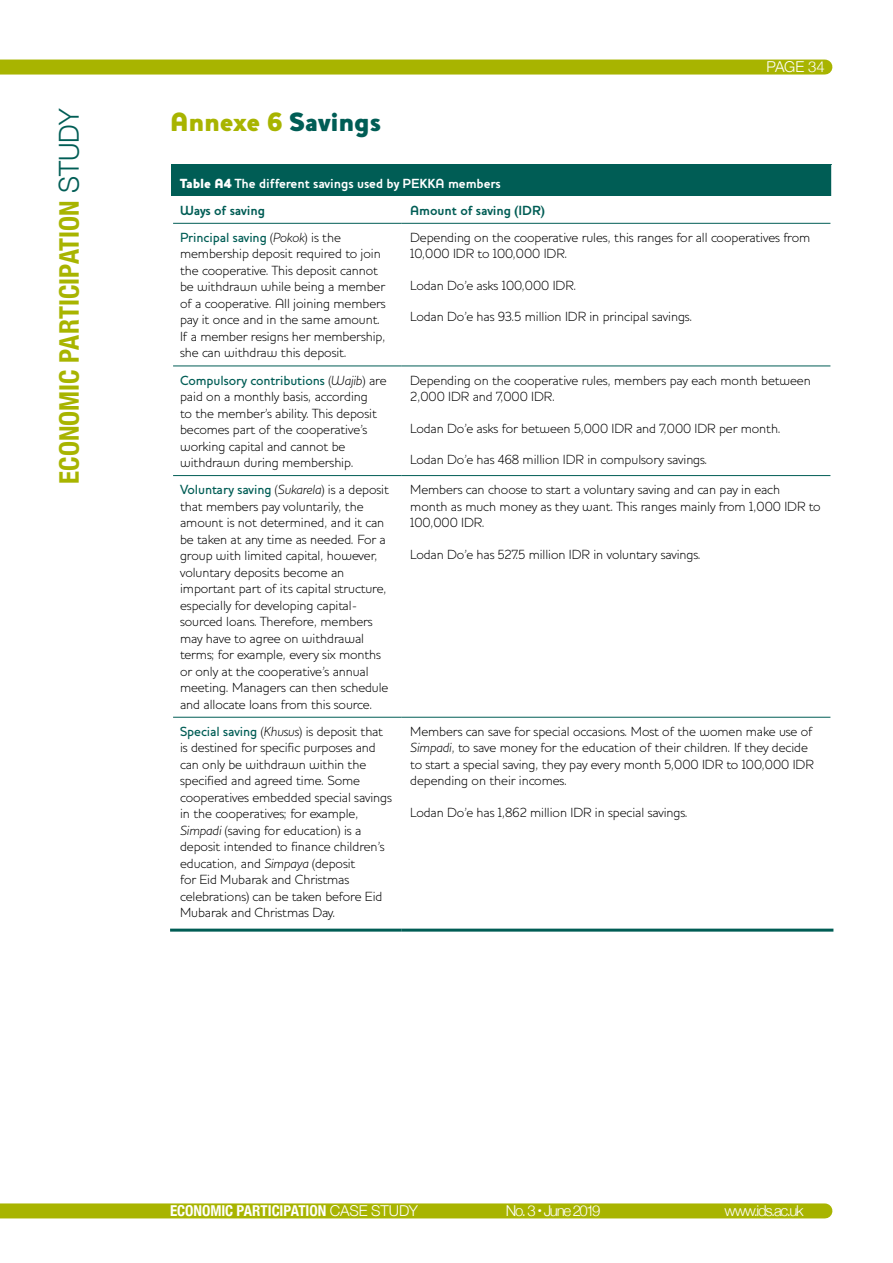
<style>
.page{position:relative;width:893px;height:1263px;background:#fff}
.page>*{position:absolute;margin:0;border:0;box-sizing:border-box;transform-origin:0 0}
.t1{font:700 condensed 27px "Helvetica Neue";color:#a8b400}
.t2{font:800 27px "Houschka";letter-spacing:-.01em;color:#a8b400}
.t3{font:300 15px "Helvetica Neue";letter-spacing:-.08em;color:#fff}
.t4{font:700 condensed 15px "Helvetica Neue";letter-spacing:-.005em;color:#fff}
.t5{font:300 13.5px/16.5px "Houschka";letter-spacing:-.005em;color:#000}
.t6{font:700 13.5px/27.2px "Houschka";letter-spacing:-.005em;color:#fff}
.t7{font:700 13.5px "Houschka";letter-spacing:-.005em;color:#005d55}
.s1{font-weight:300;font-stretch:normal;font-size:27.6px;color:#005d55}
.s2{color:#005d55}
.s3{font-weight:800}
.s4{font-weight:500;color:#005d55}
.s5{font-style:italic}
.s6{font-weight:300;font-stretch:normal}
</style>
<div class="page">
<div style="left:0;top:1203px;width:825px;height:15px;background:#a8b400"></div>
<div style="left:0;top:60px;width:825px;height:15px;background:#a8b400"></div>
<div style="left:172px;top:165px;width:660px;height:31px;background:#005d55"></div>
<hr style="left:173px;top:223px;width:229px;height:1px;background:#005d55">
<hr style="left:402px;top:223px;width:428px;height:1px;background:#005d55">
<hr style="left:173px;top:366px;width:229px;height:1px;background:#005d55">
<hr style="left:402px;top:366px;width:428px;height:1px;background:#005d55">
<hr style="left:173px;top:475px;width:229px;height:1px;background:#005d55">
<hr style="left:402px;top:475px;width:428px;height:1px;background:#005d55">
<hr style="left:173px;top:717px;width:229px;height:1px;background:#005d55">
<hr style="left:402px;top:717px;width:428px;height:1px;background:#005d55">
<hr style="left:170px;top:929px;width:232px;height:3px;background:#005d55">
<hr style="left:402px;top:929px;width:431px;height:3px;background:#005d55">
<hr style="left:831px;top:165px;width:2px;height:31px;background:#fff">
<p class="t3" style="left:766px;top:55px;width:60px">PAGE 34</p>
<h1 class="t1" style="left:47px;top:484px;width:377px;rotate:-90deg">ECONOMIC PARTICIPATION <span class="s1">STUDY</span></h1>
<h1 class="t2" style="left:170px;top:106px;width:212px">Annexe 6 <span class="s2">Savings</span></h1>
<p class="t6" style="left:180px;top:169px;width:322px"><span class="s3">Table A4</span> The different savings used by PEKKA members<br><span class="s2">Ways of saving</span></p>
<p class="t7" style="left:410px;top:202px;width:136px">Amount of saving (IDR)</p>
<p class="t5" style="left:180px;top:229px;width:207px"><span class="s4">Principal saving</span> (<span class="s5">Pokok</span>) is the membership deposit required to join the cooperative. This deposit cannot be withdrawn while being a member of a cooperative. All joining members pay it once and in the same amount.<br>If a member resigns her membership, she can withdraw this deposit.</p>
<p class="t5" style="left:410px;top:229px;width:401px">Depending on the cooperative rules, this ranges for all cooperatives from<br>10,000 IDR to 100,000 IDR.</p>
<p class="t5" style="left:410px;top:277px;width:168px">Lodan Do’e asks 100,000 IDR.</p>
<p class="t5" style="left:410px;top:309px;width:284px">Lodan Do’e has 93.5 million IDR in principal savings.</p>
<p class="t5" style="left:180px;top:372px;width:208px"><span class="s4">Compulsory contributions</span> (<span class="s5">Wajib</span>) are paid on a monthly basis, according<br>to the member’s ability. This deposit becomes part of the cooperative’s working capital and cannot be withdrawn during membership.</p>
<p class="t5" style="left:410px;top:372px;width:402px">Depending on the cooperative rules, members pay each month between<br>2,000 IDR and 7,000 IDR.</p>
<p class="t5" style="left:410px;top:420px;width:372px">Lodan Do’e asks for between 5,000 IDR and 7,000 IDR per month.</p>
<p class="t5" style="left:410px;top:451px;width:299px">Lodan Do’e has 468 million IDR in compulsory savings.</p>
<p class="t5" style="left:180px;top:481px;width:210px"><span class="s4">Voluntary saving</span> (<span class="s5">Sukarela</span>) is a deposit that members pay voluntarily, the amount is not determined, and it can be taken at any time as needed. For a group with limited capital, however, voluntary deposits become an important part of its capital structure, especially for developing capital&shy;sourced loans. Therefore, members may have to agree on withdrawal terms; for example, every six months or only at the cooperative’s annual meeting. Managers can then schedule and allocate loans from this source.</p>
<p class="t5" style="left:410px;top:481px;width:412px">Members can choose to start a voluntary saving and can pay in each month as much money as they want. This ranges mainly from 1,000 IDR to<br>100,000 IDR.</p>
<p class="t5" style="left:410px;top:546px;width:292px">Lodan Do’e has 527.5 million IDR in voluntary savings.</p>
<p class="t5" style="left:180px;top:723px;width:213px"><span class="s4">Special saving</span> (<span class="s5">Khusus</span>) is deposit that is destined for specific purposes and can only be withdrawn within the specified and agreed time. Some cooperatives embedded special savings in the cooperatives; for example, <span class="s5">Simpadi</span> (saving for education) is a deposit intended to finance children’s education, and <span class="s5">Simpaya</span> (deposit<br>for Eid Mubarak and Christmas celebrations) can be taken before Eid Mubarak and Christmas Day.</p>
<p class="t5" style="left:410px;top:723px;width:405px">Members can save for special occasions. Most of the women make use of <span class="s5">Simpadi</span>, to save money for the education of their children. If they decide to start a special saving, they pay every month 5,000 IDR to 100,000 IDR depending on their incomes.</p>
<p class="t5" style="left:410px;top:804px;width:279px">Lodan Do’e has 1,862 million IDR in special savings.</p>
<p class="t4" style="left:170px;top:1198px;width:249px">ECONOMIC PARTICIPATION <span class="s6">CASE STUDY</span></p>
<p class="t3" style="left:506px;top:1199px;width:96px">No. 3 June 2019</p>
<p class="t3" style="left:724px;top:1199px;width:81px">www.ids.ac.uk</p>
</div>
